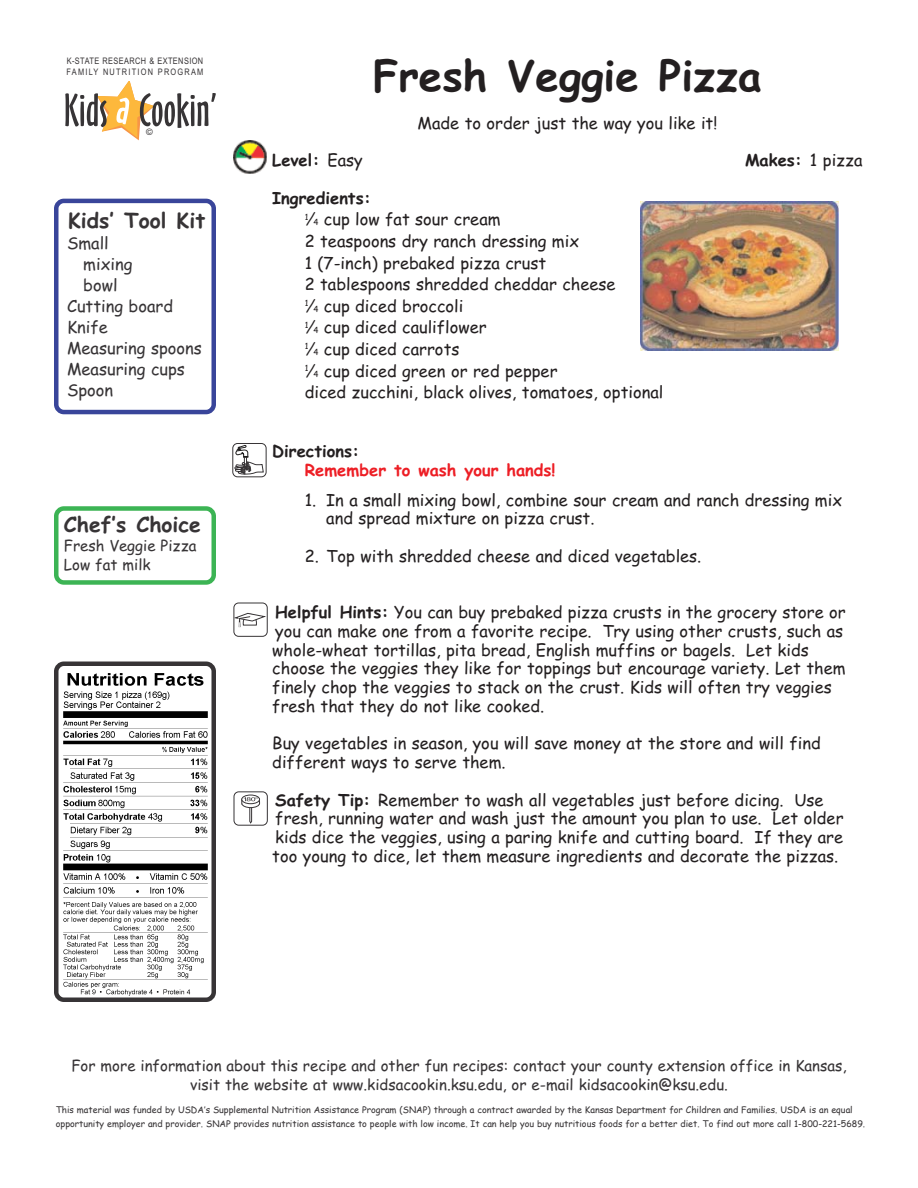
<style>
.page{position:relative;width:918px;height:1188px;background:#fff}
.page>*{position:absolute;margin:0;border:0;box-sizing:border-box;transform-origin:0 0}
.t1{font:700 42px "Comic Sans MS";color:#231f20}
.t2{font:700 21px "Comic Sans MS";color:#373436}
.t3{font:16.5px/18.8px "Comic Sans MS";color:#231f20}
.t4{font:16.5px "Comic Sans MS";color:#373436}
.t5{font:700 16.5px "Comic Sans MS";color:#231f20}
.t6{font:700 16.5px "Comic Sans MS";color:#ed1e25}
.t7{font:15px/18.8px "Comic Sans MS";color:#373436}
.t8{font:9px/13.5px "Comic Sans MS";color:#373436}
.t9{font:9px/10.8px "Arial Narrow";letter-spacing:.06em;color:#373436}
.t10{font:9px "Arial";color:#373436}
.s1{font-weight:400}
.s2{font-weight:700}
.s3{font-style:italic}
.s4{font-size:8.25px}
</style>
<div class="page">
<svg style="left:54px;top:199px;width:162px;height:215px"></svg>
<svg style="left:54px;top:506px;width:162px;height:79px"></svg>
<svg style="left:634px;top:199px;width:211px;height:157px"></svg>
<img style="left:640px;top:202px;width:198px;height:148px">
<div style="left:234px;top:603px;width:34px;height:34px;border:1px solid #373436;border-radius:5px"></div>
<svg style="left:233px;top:613px;width:34px;height:14px"></svg>
<div style="left:234px;top:792px;width:34px;height:33px;border:1px solid #373436;border-radius:5px"></div>
<svg style="left:241px;top:795px;width:19px;height:9px"></svg>
<svg style="left:241px;top:797px;width:19px;height:27px"></svg>
<svg style="left:244px;top:140px;width:12px;height:1px"></svg>
<img style="left:234px;top:141px;width:33px;height:33px">
<svg style="left:54px;top:662px;width:162px;height:340px"></svg>
<svg style="left:235px;top:445px;width:28px;height:30px"></svg>
<div style="left:233px;top:443px;width:33px;height:34px;border:1px solid #373436;border-radius:5px"></div>
<svg style="left:65px;top:81px;width:151px;height:59px"></svg>
<p class="t9" style="left:67px;top:56px;width:138px">K-STATE RESEARCH &amp; EXTENSION<br>FAMILY NUTRITION PROGRAM</p>
<p class="t10" style="left:146px;top:127px;width:8px">©</p>
<p class="t2" style="left:68px;top:212px;width:139px">Kids’ Tool Kit</p>
<p class="t4" style="left:67px;top:236px;width:43px">Small</p>
<p class="t4" style="left:83px;top:257px;width:51px">mixing</p>
<p class="t4" style="left:83px;top:278px;width:36px">bowl</p>
<p class="t4" style="left:67px;top:299px;width:108px">Cutting board</p>
<p class="t4" style="left:67px;top:320px;width:42px">Knife</p>
<p class="t4" style="left:67px;top:341px;width:136px">Measuring spoons</p>
<p class="t4" style="left:67px;top:362px;width:119px">Measuring cups</p>
<p class="t4" style="left:67px;top:383px;width:48px">Spoon</p>
<p class="t2" style="left:64px;top:516px;width:139px">Chef’s Choice</p>
<p class="t7" style="left:64px;top:538px;width:134px">Fresh Veggie Pizza<br>Low fat milk</p>
<h1 class="t1" style="left:373px;top:59px;width:390px">Fresh Veggie Pizza</h1>
<p class="t3" style="left:418px;top:115px;width:301px">Made to order just the way you like it!</p>
<p class="t5" style="left:272px;top:153px;width:92px">Level: <span class="s1">Easy</span></p>
<p class="t5" style="left:745px;top:153px;width:119px">Makes: <span class="s1">1 pizza</span></p>
<p class="t3" style="left:305px;top:189px;width:360px;line-height:21.6px;text-indent:-32px"><span class="s2">Ingredients:<br></span><sup>1</sup><span class="s3">/</span><span class="s4">4</span> cup low fat sour cream<br>2 teaspoons dry ranch dressing mix<br>1 (7-inch) prebaked pizza crust<br>2 tablespoons shredded cheddar cheese<br><sup>1</sup><span class="s3">/</span><span class="s4">4</span> cup diced broccoli<br><sup>1</sup><span class="s3">/</span><span class="s4">4</span> cup diced cauliflower<br><sup>1</sup><span class="s3">/</span><span class="s4">4</span> cup diced carrots<br><sup>1</sup><span class="s3">/</span><span class="s4">4</span> cup diced green or red pepper<br>diced zucchini, black olives, tomatoes, optional</p>
<p class="t5" style="left:272px;top:444px;width:89px">Directions:</p>
<p class="t6" style="left:305px;top:463px;width:252px">Remember to wash your hands!</p>
<p class="t3" style="left:326px;top:492px;width:517px;text-indent:-22px">1. In a small mixing bowl, combine sour cream and ranch dressing mix and spread mixture on pizza crust.</p>
<p class="t3" style="left:305px;top:548px;width:398px">2. Top with shredded cheese and diced vegetables.</p>
<p class="t3" style="left:272px;top:605px;width:575px"><span class="s2">Helpful Hints:</span> You can buy prebaked pizza crusts in the grocery store or you can make one from a favorite recipe. Try using other crusts, such as whole-wheat tortillas, pita bread, English muffins or bagels. Let kids choose the veggies they like for toppings but encourage variety. Let them finely chop the veggies to stack on the crust. Kids will often try veggies fresh that they do not like cooked.</p>
<p class="t3" style="left:272px;top:736px;width:550px">Buy vegetables in season, you will save money at the store and will find different ways to serve them.</p>
<p class="t3" style="left:272px;top:792px;width:573px"><span class="s2">Safety Tip:</span> Remember to wash all vegetables just before dicing. Use fresh, running water and wash just the amount you plan to use. Let older kids dice the veggies, using a paring knife and cutting board. If they are too young to dice, let them measure ingredients and decorate the pizzas.</p>
<p class="t7" style="left:71px;top:1057px;width:777px;line-height:19.6px;text-align:center">For more information about this recipe and other fun recipes: contact your county extension office in Kansas, visit the website at www.kidsacookin.ksu.edu, or e-mail kidsacookin@ksu.edu.</p>
<p class="t8" style="left:56px;top:1103px;width:811px">This material was funded by USDA‛s Supplemental Nutrition Assistance Program (SNAP) through a contract awarded by the Kansas Department for Children and Families. USDA is an equal opportunity employer and provider. SNAP provides nutrition assistance to people with low income. It can help you buy nutritious foods for a better diet. To find out more call 1-800-221-5689.</p>
</div>
